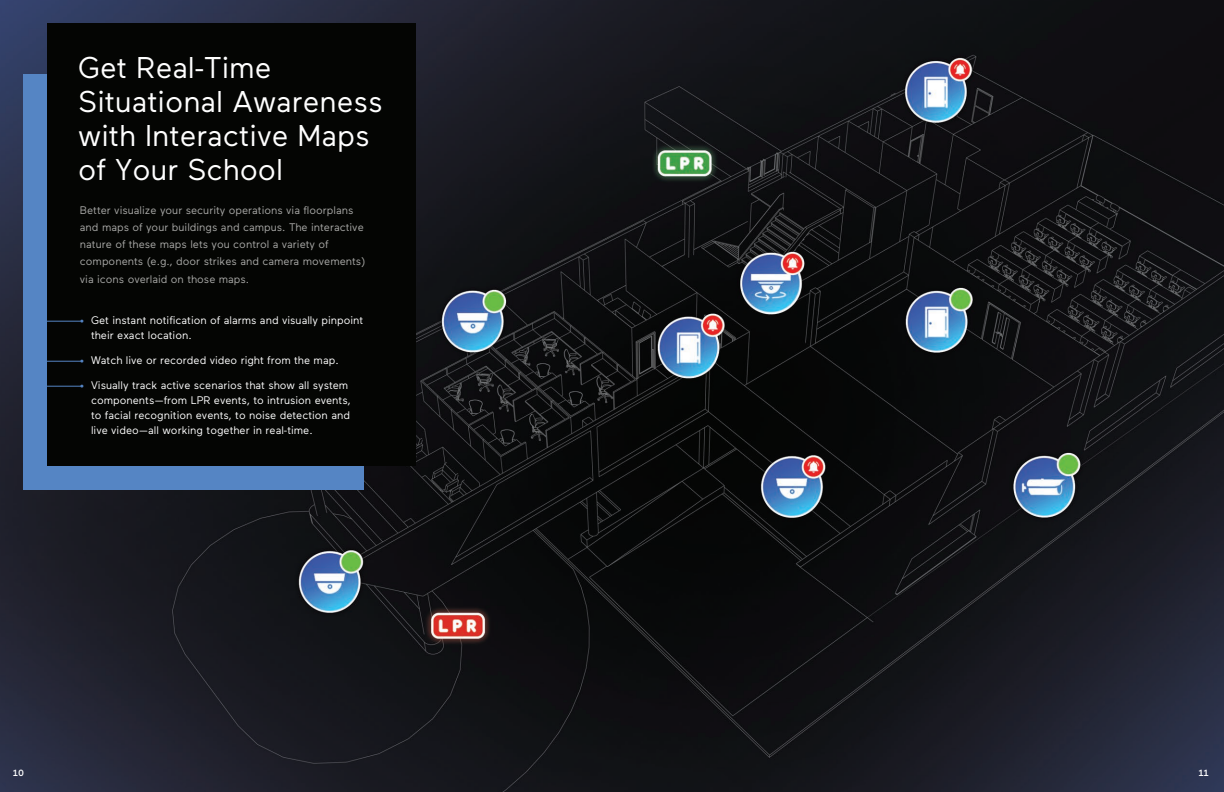
<style>
.page{position:relative;width:1224px;height:792px;background:#fff}
.page>*{position:absolute;margin:0;border:0;box-sizing:border-box;transform-origin:0 0}
.t1{font:30px/34px "Maax";color:#fff}
.t2{font:11px "Maax";color:#fff}
.t3{font:11px/17px "Maax";color:#a8a8a6}
.t4{font:500 9px "Maax";color:#fff}
.s1{color:#5585c4}
</style>
<div class="page">
<img style="left:0;top:0;width:1224px;height:792px">
<div style="left:24px;top:75px;width:340px;height:415px;background:#5585c4"></div>
<div style="left:47px;top:23px;width:368px;height:443px;background:#040503"></div>
<hr style="left:47px;top:321px;width:34px;height:1px;background:#5585c4">
<hr style="left:47px;top:361px;width:34px;height:1px;background:#5585c4">
<hr style="left:47px;top:386px;width:34px;height:1px;background:#5585c4">
<p class="t1" style="left:78px;top:49px;width:306px">Get Real-Time<br>Situational Awareness with Interactive Maps of Your School</p>
<p class="t3" style="left:80px;top:202px;width:287px">Better visualize your security operations via floorplans and maps of your buildings and campus. The interactive nature of these maps lets you control a variety of components (e.g., door strikes and camera movements)</p>
<p class="t3" style="left:80px;top:271px;width:171px">via icons overlaid on those maps.</p>
<p class="t2" style="left:80px;top:313px;width:285px"><span class="s1">•</span> Get instant notification of alarms and visually pinpoint</p>
<p class="t2" style="left:91px;top:328px;width:102px">their exact location.</p>
<p class="t2" style="left:80px;top:353px;width:260px"><span class="s1">•</span> Watch live or recorded video right from the map.</p>
<p class="t2" style="left:80px;top:378px;width:270px"><span class="s1">•</span> Visually track active scenarios that show all system</p>
<p class="t2" style="left:91px;top:393px;width:261px">components—from LPR events, to intrusion events,</p>
<p class="t2" style="left:91px;top:408px;width:260px">to facial recognition events, to noise detection and</p>
<p class="t2" style="left:91px;top:423px;width:223px">live video—all working together in real-time.</p>
<p class="t4" style="left:13px;top:767px;width:12px">10</p>
<p class="t4" style="left:1199px;top:767px;width:11px">11</p>
</div>
